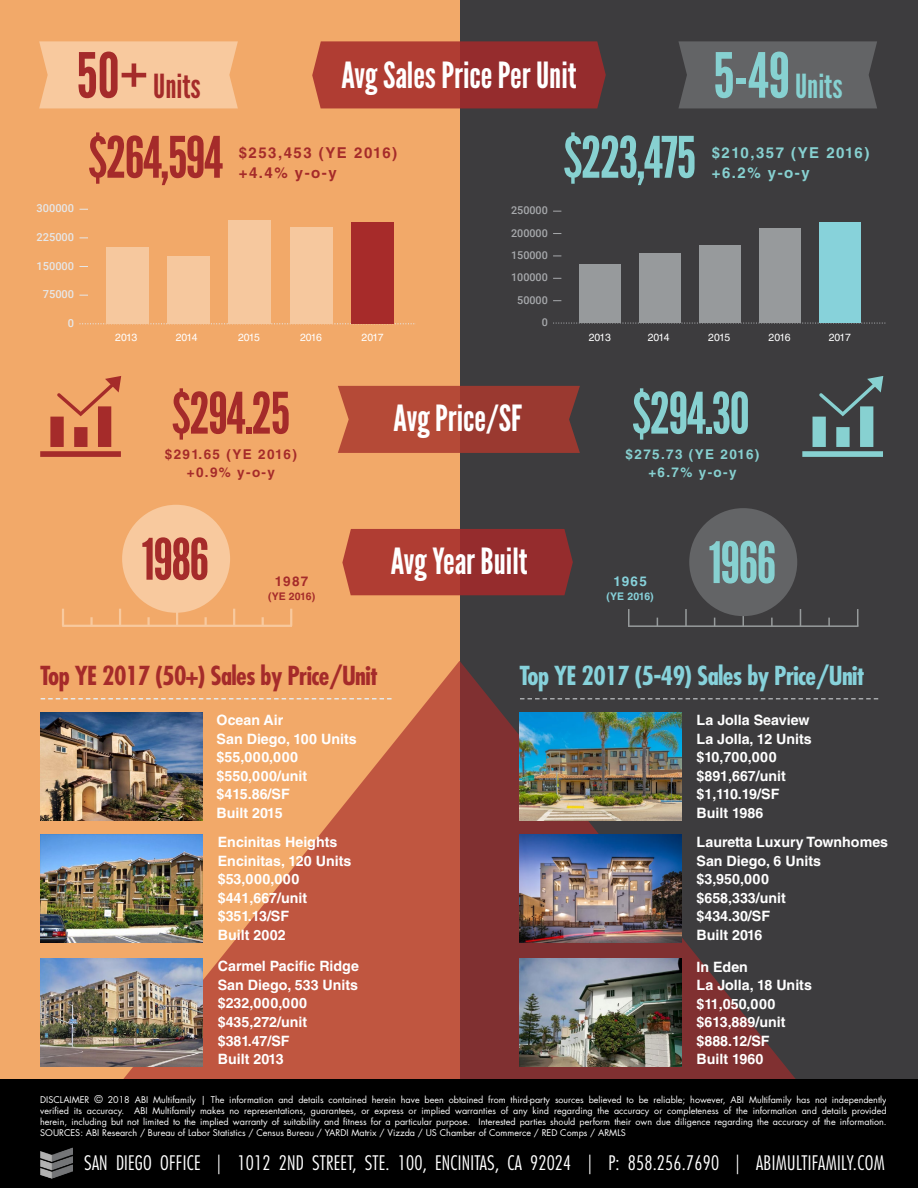
<style>
.page{position:relative;width:918px;height:1188px;background:#fff}
.page>*{position:absolute;margin:0;border:0;box-sizing:border-box;transform-origin:0 0}
.t1{font:62.1px "League Gothic";color:#a52b2a}
.t2{font:57px "League Gothic";letter-spacing:-.025em;color:#a52b2a}
.t3{font:57px "League Gothic";letter-spacing:-.025em;color:#87d1d1}
.t4{font:36px "League Gothic";color:#fff}
.t5{font:33.15px "League Gothic";color:#87d1d1}
.t6{font:33.15px "League Gothic";color:#a52b2a}
.t7{font:700 condensed 25.5px "Futura Std";letter-spacing:-.025em;color:#87d2db}
.t8{font:700 condensed 25.5px "Futura Std";letter-spacing:-.025em;color:#a52b2a}
.t9{font:300 condensed 19.5px "Futura Std";letter-spacing:.01em;color:#fff}
.t10{font:700 15px/19.4px "Helvetica LT Std";letter-spacing:.1em;color:#a52b2a}
.t11{font:700 15px/19.4px "Helvetica LT Std";letter-spacing:.1em;color:#87d1d1}
.t12{font:700 14.25px/18.6px "Helvetica LT Std";color:#fff}
.t13{font:700 13.5px/17.5px "Helvetica LT Std";letter-spacing:.1em;color:#a52b2a;text-align:center}
.t14{font:700 13.5px/17.5px "Helvetica LT Std";letter-spacing:.1em;color:#87d1d1;text-align:center}
.t15{font:700 13.5px "Helvetica LT Std";color:#87d2db}
.t16{font:500 11.1px "Roboto";color:#e6e7e8}
.t17{font:500 10.8px "Roboto";color:#a7a9ac}
.t18{font:10.5px "Helvetica LT Std";letter-spacing:-.04em;color:#fff}
.t19{font:700 10.5px "Helvetica LT Std";letter-spacing:-.005em;color:#a52b2a}
.t20{font:700 10.5px "Helvetica LT Std";letter-spacing:-.01em;color:#87d2db}
.t21{font:9px/10.8px "Futura Std";color:#fff;text-align:justify}
.s1{font-size:55.2px}
.s2{font-size:62.1px}
.s3{font-size:10.5px}
</style>
<div class="page">
<div style="left:460px;top:0;width:458px;height:1080px;background:#3d3c3e"></div>
<div style="left:0;top:0;width:460px;height:1080px;background:#f2a969"></div>
<svg style="left:802px;top:376px;width:81px;height:81px"></svg>
<svg style="left:338px;top:386px;width:242px;height:67px;background:#a74335"></svg>
<svg style="left:40px;top:376px;width:81px;height:81px"></svg>
<svg style="left:123px;top:661px;width:673px;height:419px"></svg>
<img style="left:40px;top:712px;width:162px;height:108px">
<img style="left:40px;top:834px;width:162px;height:108px">
<img style="left:40px;top:959px;width:162px;height:108px">
<img style="left:520px;top:959px;width:162px;height:108px">
<img style="left:520px;top:712px;width:162px;height:108px">
<img style="left:520px;top:834px;width:162px;height:108px">
<svg style="left:312px;top:41px;width:294px;height:67px;background:#a23631"></svg>
<div style="left:39px;top:41px;width:199px;height:67px;background:#f8c99e"></div>
<div style="left:678px;top:41px;width:199px;height:67px;background:#636466"></div>
<svg style="left:79px;top:324px;width:335px;height:1px"></svg>
<div style="left:351px;top:222px;width:43px;height:102px;background:#a72b2a"></div>
<div style="left:290px;top:227px;width:43px;height:97px;background:#f6c89e"></div>
<div style="left:228px;top:220px;width:43px;height:104px;background:#f6c89e"></div>
<div style="left:167px;top:256px;width:43px;height:68px;background:#f6c89e"></div>
<div style="left:106px;top:247px;width:43px;height:77px;background:#f6c89e"></div>
<svg style="left:553px;top:323px;width:332px;height:1px"></svg>
<div style="left:819px;top:223px;width:42px;height:100px;background:#87d2da"></div>
<div style="left:759px;top:229px;width:42px;height:94px;background:#979a9c"></div>
<div style="left:699px;top:245px;width:42px;height:78px;background:#979a9c"></div>
<div style="left:639px;top:253px;width:42px;height:70px;background:#979a9c"></div>
<div style="left:579px;top:265px;width:42px;height:58px;background:#979a9c"></div>
<hr style="left:628px;top:625px;width:230px;height:2px;background:#979b9c">
<svg style="left:628px;top:609px;width:2px;height:17px"></svg>
<svg style="left:685px;top:609px;width:2px;height:17px"></svg>
<svg style="left:771px;top:618px;width:2px;height:8px"></svg>
<hr style="left:742px;top:560px;width:2px;height:66px;background:#979b9c">
<svg style="left:800px;top:609px;width:1px;height:16px"></svg>
<svg style="left:828px;top:618px;width:2px;height:8px"></svg>
<svg style="left:857px;top:609px;width:1px;height:16px"></svg>
<svg style="left:342px;top:529px;width:231px;height:66px;background:#a33731"></svg>
<div style="left:689px;top:508px;width:108px;height:108px;background:#636466;border-radius:50%"></div>
<hr style="left:62px;top:625px;width:230px;height:2px;background:#f8c99e">
<svg style="left:62px;top:609px;width:2px;height:16px"></svg>
<svg style="left:90px;top:617px;width:3px;height:8px"></svg>
<svg style="left:119px;top:609px;width:2px;height:16px"></svg>
<svg style="left:147px;top:617px;width:3px;height:8px"></svg>
<svg style="left:205px;top:617px;width:2px;height:8px"></svg>
<hr style="left:176px;top:559px;width:2px;height:67px;background:#f8c99e">
<svg style="left:233px;top:609px;width:2px;height:16px"></svg>
<svg style="left:262px;top:617px;width:2px;height:8px"></svg>
<svg style="left:290px;top:609px;width:2px;height:16px"></svg>
<div style="left:122px;top:505px;width:108px;height:108px;background:#f8c99e;border-radius:50%"></div>
<div style="left:0;top:1080px;width:918px;height:108px;background:#000"></div>
<img style="left:40px;top:1147px;width:33px;height:32px">
<svg style="left:41px;top:698px;width:351px;height:2px"></svg>
<svg style="left:520px;top:698px;width:358px;height:2px"></svg>
<h1 class="t1" style="left:76px;top:39px;width:73px">50<span class="s1">+</span></h1>
<h3 class="t4" style="left:341px;top:54px;width:237px">Avg Sales Price Per Unit</h3>
<h3 class="t6" style="left:153px;top:66px;width:49px">Units</h3>
<h2 class="t2" style="left:88px;top:123px;width:136px">$264,594</h2>
<h3 class="t10" style="left:239px;top:143px;width:160px">$253,453 (YE 2016) +4.4% y-o-y</h3>
<h2 class="t3" style="left:563px;top:123px;width:134px">$223,475</h2>
<p class="t16" style="left:37px;top:201px;width:39px">300000</p>
<p class="t17" style="left:511px;top:203px;width:38px">250000</p>
<p class="t16" style="left:37px;top:229px;width:39px">225000</p>
<p class="t17" style="left:511px;top:225px;width:38px">200000</p>
<p class="t17" style="left:511px;top:248px;width:38px">150000</p>
<p class="t16" style="left:37px;top:258px;width:39px">150000</p>
<p class="t17" style="left:511px;top:270px;width:38px">100000</p>
<p class="t16" style="left:43px;top:287px;width:33px">75000</p>
<p class="t17" style="left:517px;top:292px;width:32px">50000</p>
<p class="t16" style="left:68px;top:315px;width:8px">0</p>
<p class="t17" style="left:542px;top:315px;width:8px">0</p>
<h3 class="t5" style="left:713px;top:66px;width:131px"><span class="s2">5-49</span> Units</h3>
<h3 class="t11" style="left:712px;top:143px;width:159px">$210,357 (YE 2016) +6.2% y-o-y</h3>
<p class="t18" style="left:115px;top:331px;width:24px">2013</p>
<p class="t18" style="left:176px;top:331px;width:24px">2014</p>
<p class="t18" style="left:238px;top:331px;width:24px">2015</p>
<p class="t18" style="left:300px;top:331px;width:24px">2016</p>
<p class="t18" style="left:362px;top:331px;width:24px">2017</p>
<p class="t18" style="left:589px;top:331px;width:24px">2013</p>
<p class="t18" style="left:648px;top:331px;width:24px">2014</p>
<p class="t18" style="left:708px;top:331px;width:24px">2015</p>
<p class="t18" style="left:769px;top:331px;width:24px">2016</p>
<p class="t18" style="left:829px;top:331px;width:24px">2017</p>
<h2 class="t2" style="left:172px;top:379px;width:120px">$294.25</h2>
<h3 class="t13" style="left:165px;top:445px;width:134px">$291.65 (YE 2016) +0.9% y-o-y</h3>
<h3 class="t4" style="left:394px;top:397px;width:130px">Avg Price/SF</h3>
<h2 class="t3" style="left:632px;top:379px;width:119px">$294.30</h2>
<h3 class="t14" style="left:626px;top:445px;width:135px">$275.73 (YE 2016) +6.7% y-o-y</h3>
<h2 class="t2" style="left:142px;top:525px;width:69px">1986</h2>
<h2 class="t3" style="left:709px;top:529px;width:69px">1966</h2>
<h3 class="t4" style="left:391px;top:539px;width:138px">Avg Year Built</h3>
<h3 class="t13" style="left:275px;top:572px;width:35px">1987</h3>
<p class="t19" style="left:268px;top:590px;width:49px">(YE 2016)</p>
<h3 class="t15" style="left:613px;top:573px;width:35px">1965</h3>
<p class="t20" style="left:607px;top:590px;width:49px">(YE 2016)</p>
<h3 class="t8" style="left:40px;top:660px;width:339px">Top YE 2017 (50+) Sales by Price/Unit</h3>
<h3 class="t7" style="left:520px;top:660px;width:347px">Top YE 2017 (5-49) Sales by Price/Unit</h3>
<h3 class="t12" style="left:217px;top:711px;width:142px">Ocean Air<br>San Diego, 100 Units $55,000,000 $550,000/unit $415.86/SF<br>Built 2015</h3>
<h3 class="t12" style="left:218px;top:833px;width:135px">Encinitas Heights<br>Encinitas, 120 Units $53,000,000 $441,667/unit $351.13/SF<br>Built 2002</h3>
<h3 class="t12" style="left:218px;top:957px;width:143px">Carmel Pacific Ridge<br>San Diego, 533 Units $232,000,000 $435,272/unit $381.47/SF<br>Built 2013</h3>
<h3 class="t12" style="left:696px;top:957px;width:117px">In Eden<br>La Jolla, 18 Units $11,050,000 $613,889/unit $888.12/SF<br>Built 1960</h3>
<h3 class="t12" style="left:696px;top:711px;width:117px">La Jolla Seaview<br>La Jolla, 12 Units $10,700,000 $891,667/unit $1,110.19/SF<br>Built 1986</h3>
<h3 class="t12" style="left:696px;top:833px;width:193px">Lauretta Luxury Townhomes<br>San Diego, 6 Units $3,950,000<br>$658,333/unit<br>$434.30/SF<br>Built 2016</h3>
<p class="t21" style="left:40px;top:1095px;width:848px">DISCLAIMER <span class="s3">©</span> 2018 ABI Multifamily | The information and details contained herein have been obtained from third-party sources believed to be reliable; however, ABI Multifamily has not independently verified its accuracy. ABI Multifamily makes no representations, guarantees, or express or implied warranties of any kind regarding the accuracy or completeness of the information and details provided herein, including but not limited to the implied warranty of suitability and fitness for a particular purpose. Interested parties should perform their own due diligence regarding the accuracy of the information.<br>SOURCES: ABI Research / Bureau of Labor Statistics / Census Bureau / YARDI Matrix / Vizzda / US Chamber of Commerce / RED Comps / ARMLS</p>
<h3 class="t9" style="left:84px;top:1151px;width:802px">SAN DIEGO OFFICE | 1012 2ND STREET, STE. 100, ENCINITAS, CA 92024 | P: 858.256.7690 | ABIMULTIFAMILY.COM</h3>
</div>
